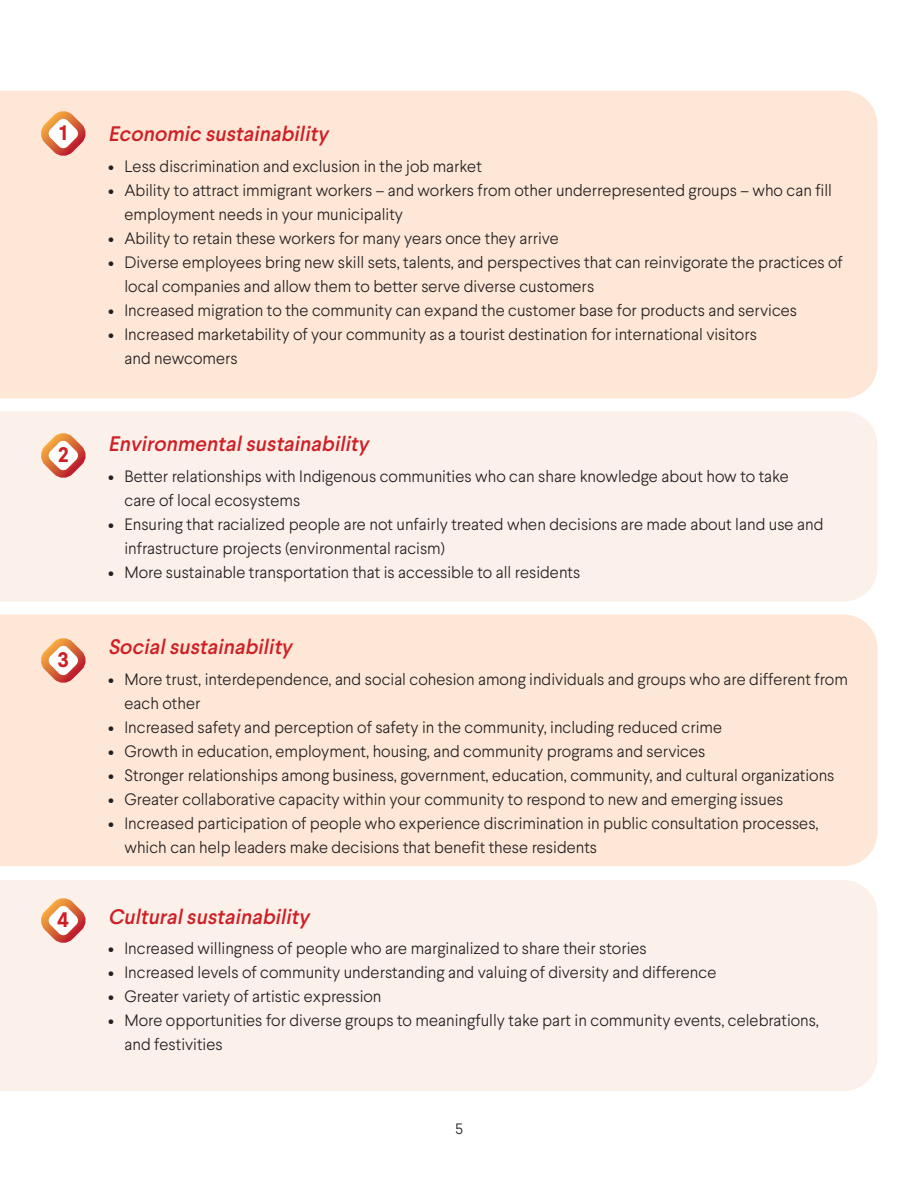
<style>
.page{position:relative;width:918px;height:1188px;background:#fff}
.page>*{position:absolute;margin:0;border:0;box-sizing:border-box;transform-origin:0 0}
.t1{font:italic 500 21px "Larsseit";color:#ce2026}
.t2{font:700 21px "Larsseit";color:#ce2026}
.t3{font:300 16.5px/24px "Larsseit";color:#231f20}
.t4{font:300 15px "Larsseit";color:#231f20}
</style>
<div class="page">
<div style="left:0;top:91px;width:878px;height:308px;background:#fee7d6"></div>
<div style="left:0;top:411px;width:878px;height:191px;background:#fbf0ea"></div>
<div style="left:0;top:880px;width:878px;height:211px;background:#fbf0ea"></div>
<div style="left:0;top:615px;width:878px;height:251px;background:#fee7d6"></div>
<svg style="left:33px;top:429px;width:60px;height:57px"></svg>
<svg style="left:33px;top:894px;width:60px;height:57px"></svg>
<svg style="left:33px;top:107px;width:60px;height:57px"></svg>
<svg style="left:33px;top:634px;width:60px;height:57px"></svg>
<p class="t2" style="left:59px;top:120px;width:10px">1</p>
<p class="t2" style="left:58px;top:442px;width:12px">2</p>
<p class="t2" style="left:58px;top:646px;width:13px">3</p>
<p class="t2" style="left:57px;top:907px;width:14px">4</p>
<h2 class="t1" style="left:108px;top:120px;width:226px">Economic sustainability</h2>
<p class="t3" style="left:108px;top:154px;width:375px">• Less discrimination and exclusion in the job market</p>
<p class="t3" style="left:124px;top:178px;width:709px;text-indent:-16px">• Ability to attract immigrant workers – and workers from other underrepresented groups – who can fill employment needs in your municipality</p>
<p class="t3" style="left:108px;top:226px;width:453px">• Ability to retain these workers for many years once they arrive</p>
<p class="t3" style="left:124px;top:250px;width:720px;text-indent:-16px">• Diverse employees bring new skill sets, talents, and perspectives that can reinvigorate the practices of local companies and allow them to better serve diverse customers</p>
<p class="t3" style="left:108px;top:298px;width:691px">• Increased migration to the community can expand the customer base for products and services</p>
<p class="t3" style="left:124px;top:322px;width:634px;text-indent:-16px">• Increased marketability of your community as a tourist destination for international visitors and newcomers</p>
<h2 class="t1" style="left:108px;top:430px;width:267px">Environmentalsustainability</h2>
<p class="t3" style="left:124px;top:464px;width:666px;text-indent:-16px">• Better relationships with Indigenous communities who can share knowledge about how to take care of local ecosystems</p>
<p class="t3" style="left:124px;top:512px;width:701px;text-indent:-16px">• Ensuring that racialized people are not unfairly treated when decisions are made about land use and infrastructure projects (environmental racism)</p>
<p class="t3" style="left:108px;top:560px;width:474px">• More sustainable transportation that is accessible to all residents</p>
<h2 class="t1" style="left:108px;top:633px;width:190px">Socialsustainability</h2>
<p class="t3" style="left:124px;top:667px;width:725px;text-indent:-16px">• More trust, interdependence, and social cohesion among individuals and groups who are different from each other</p>
<p class="t3" style="left:108px;top:715px;width:616px">• Increased safety and perception of safety in the community, including reduced crime</p>
<p class="t3" style="left:108px;top:739px;width:599px">• Growth in education, employment, housing, and community programs and services</p>
<p class="t3" style="left:108px;top:763px;width:728px">• Stronger relationships among business, government, education, community, and cultural organizations</p>
<p class="t3" style="left:108px;top:787px;width:677px">• Greater collaborative capacity within your community to respond to new and emerging issues</p>
<p class="t3" style="left:124px;top:811px;width:696px;text-indent:-16px">• Increased participation of people who experience discrimination in public consultation processes, which can help leaders make decisions that benefit these residents</p>
<h2 class="t1" style="left:108px;top:903px;width:208px">Culturalsustainability</h2>
<p class="t3" style="left:108px;top:936px;width:540px">• Increased willingness of people who are marginalized to share their stories</p>
<p class="t3" style="left:108px;top:960px;width:610px">• Increased levels of community understanding and valuing of diversity and difference</p>
<p class="t3" style="left:108px;top:984px;width:275px">• Greater variety of artistic expression</p>
<p class="t3" style="left:124px;top:1008px;width:696px;text-indent:-16px">• More opportunities for diverse groups to meaningfully take part in community events, celebrations, and festivities</p>
<p class="t4" style="left:455px;top:1119px;width:9px">5</p>
</div>
